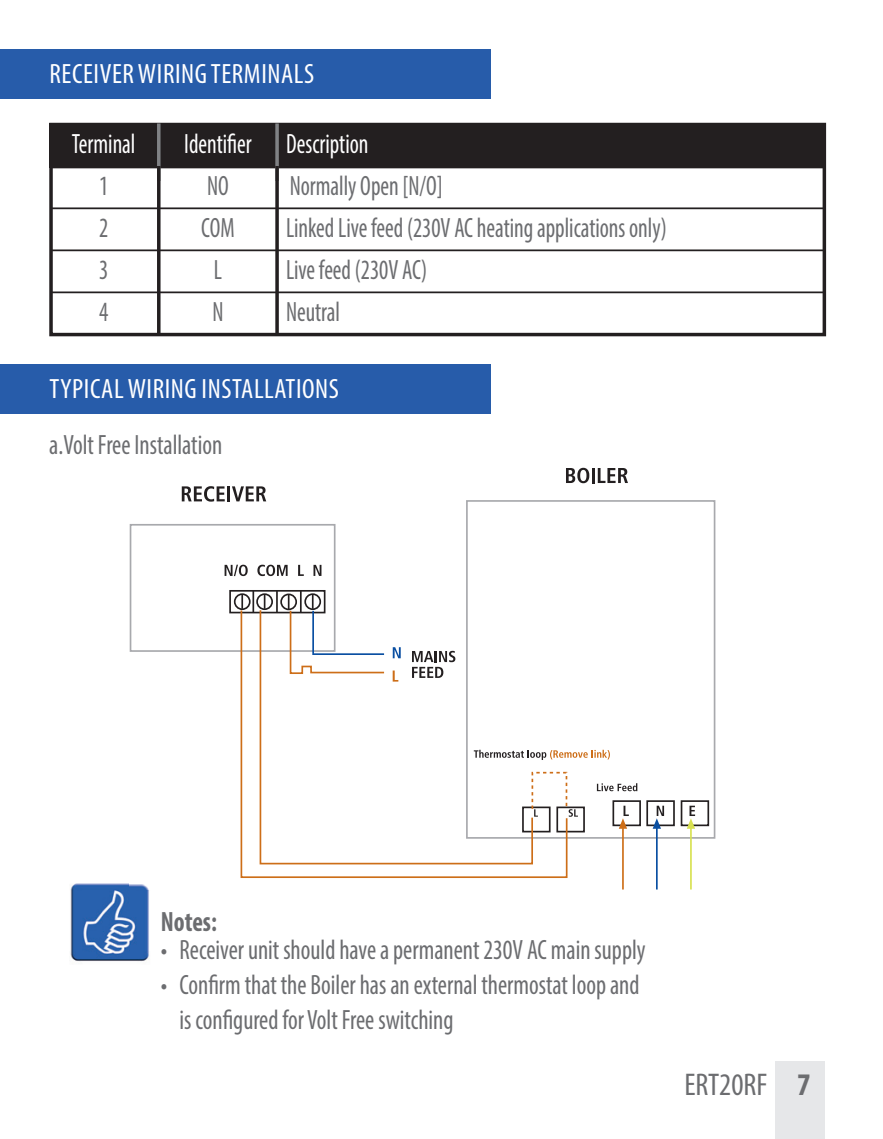
<style>
.page{position:relative;width:883px;height:1139px;background:#fff}
.page>*{position:absolute;margin:0;border:0;box-sizing:border-box;transform-origin:0 0}
.t1{font:condensed 31.5px "Myriad Pro";color:#6c6d70}
.t2{font:condensed 28px/35px "Myriad Pro";color:#6c6d70;scale:.9 1}
.t3{font:condensed 28px "Myriad Pro";color:#6c6d70;scale:.85 1}
.t4{font:condensed 28px "Myriad Pro";letter-spacing:.02em;color:#fff}
.t5{font:condensed 28px "Myriad Pro";color:#fff;scale:.85 1}
.t6{font:700 condensed 28px "Myriad Pro";color:#6c6d70;scale:.9 1}
.s1{font-weight:700}
</style>
<div class="page">
<div style="left:0;top:49px;width:490px;height:50px;background:#275caa"></div>
<div style="left:0;top:364px;width:490px;height:49px;background:#275caa"></div>
<div style="left:49px;top:123px;width:776px;height:44px;background:#231f20"></div>
<hr style="left:50px;top:167px;width:773px;height:1px;background:#231f20">
<hr style="left:50px;top:207px;width:773px;height:2px;background:#231f20">
<hr style="left:50px;top:249px;width:773px;height:2px;background:#231f20">
<hr style="left:50px;top:291px;width:773px;height:2px;background:#231f20">
<div style="left:49px;top:123px;width:776px;height:213px;border:4px solid #231f20"></div>
<hr style="left:157px;top:123px;width:3px;height:58px;background:#808285">
<hr style="left:157px;top:166px;width:3px;height:170px;background:#231f20">
<svg style="left:275px;top:123px;width:4px;height:43px"></svg>
<svg style="left:275px;top:166px;width:4px;height:170px"></svg>
<div style="left:466px;top:500px;width:249px;height:338px;border:2px solid #a8a9ad"></div>
<div style="left:130px;top:524px;width:205px;height:128px;border:2px solid #a8a9ad"></div>
<div style="left:280px;top:593px;width:17px;height:17px;border:2px solid #231f20;border-radius:50%"></div>
<svg style="left:241px;top:596px;width:2px;height:11px"></svg>
<div style="left:234px;top:593px;width:16px;height:17px;border:2px solid #231f20;border-radius:50%"></div>
<svg style="left:263px;top:596px;width:2px;height:11px"></svg>
<div style="left:256px;top:593px;width:17px;height:17px;border:2px solid #231f20;border-radius:50%"></div>
<svg style="left:276px;top:593px;width:1px;height:15px"></svg>
<hr style="left:252px;top:590px;width:2px;height:22px;background:#231f20">
<div style="left:229px;top:590px;width:96px;height:23px;border:2px solid #231f20"></div>
<div style="left:680px;top:800px;width:28px;height:26px;border:2px solid #231f20"></div>
<div style="left:646px;top:800px;width:28px;height:26px;border:2px solid #231f20"></div>
<div style="left:612px;top:800px;width:28px;height:26px;border:2px solid #231f20"></div>
<div style="left:556px;top:806px;width:28px;height:26px;border:2px solid #231f20"></div>
<svg style="left:288px;top:590px;width:48px;height:19px"></svg>
<svg style="left:239px;top:609px;width:329px;height:269px"></svg>
<hr style="left:621px;top:828px;width:2px;height:61px;background:#cd6e18">
<hr style="left:655px;top:828px;width:2px;height:61px;background:#0a4fa2">
<hr style="left:689px;top:828px;width:2px;height:61px;background:#d8e151">
<svg style="left:182px;top:486px;width:42px;height:15px"></svg>
<hr style="left:227px;top:486px;width:3px;height:15px;background:#231f20">
<svg style="left:232px;top:486px;width:34px;height:15px"></svg>
<svg style="left:566px;top:468px;width:23px;height:15px"></svg>
<hr style="left:591px;top:468px;width:3px;height:15px;background:#231f20">
<svg style="left:597px;top:468px;width:30px;height:15px"></svg>
<svg style="left:412px;top:651px;width:43px;height:27px"></svg>
<svg style="left:392px;top:647px;width:8px;height:11px"></svg>
<svg style="left:392px;top:670px;width:6px;height:11px"></svg>
<svg style="left:224px;top:564px;width:23px;height:12px"></svg>
<svg style="left:257px;top:564px;width:30px;height:12px"></svg>
<svg style="left:298px;top:565px;width:5px;height:11px"></svg>
<svg style="left:313px;top:565px;width:8px;height:11px"></svg>
<svg style="left:473px;top:750px;width:136px;height:10px"></svg>
<svg style="left:596px;top:783px;width:41px;height:8px"></svg>
<svg style="left:534px;top:809px;width:3px;height:7px"></svg>
<svg style="left:568px;top:809px;width:9px;height:7px"></svg>
<svg style="left:618px;top:805px;width:10px;height:23px"></svg>
<svg style="left:652px;top:805px;width:11px;height:23px"></svg>
<svg style="left:686px;top:805px;width:8px;height:23px"></svg>
<img style="left:70px;top:883px;width:79px;height:79px">
<img style="left:130px;top:883px;width:19px;height:6px">
<div style="left:774px;top:1061px;width:50px;height:78px;background:#e6e7e9"></div>
<p class="t4" style="left:50px;top:64px;width:266px">RECEIVER WIRING TERMINALS</p>
<p class="t5" style="left:72px;top:134px;width:76px">Terminal</p>
<p class="t5" style="left:184px;top:134px;width:218px">Identifier Description</p>
<p class="t3" style="left:99px;top:176px;width:12px">1</p>
<p class="t3" style="left:207px;top:176px;width:27px">NO</p>
<p class="t3" style="left:289px;top:176px;width:182px">Normally Open [N/O]</p>
<p class="t3" style="left:99px;top:218px;width:12px">2</p>
<p class="t3" style="left:201px;top:218px;width:41px">COM</p>
<p class="t3" style="left:286px;top:218px;width:449px">Linked Live feed (230V AC heating applications only)</p>
<p class="t3" style="left:99px;top:260px;width:12px">3</p>
<p class="t3" style="left:214px;top:260px;width:11px">L</p>
<p class="t3" style="left:286px;top:260px;width:167px">Live feed (230V AC)</p>
<p class="t3" style="left:99px;top:302px;width:12px">4</p>
<p class="t3" style="left:212px;top:302px;width:15px">N</p>
<p class="t3" style="left:286px;top:302px;width:65px">Neutral</p>
<p class="t4" style="left:50px;top:379px;width:291px">TYPICAL WIRING INSTALLATIONS</p>
<p class="t2" style="left:49px;top:430px;width:193px">a.Volt Free Installation</p>
<p class="t6" style="left:161px;top:911px;width:64px">Notes:</p>
<p class="t2" style="left:161px;top:934px;width:540px">• Receiver unit should have a permanent 230V AC main supply</p>
<p class="t2" style="left:179px;top:969px;width:512px;text-indent:-19px">• Confirm that the Boiler has an external thermostat loop and is configured for Volt Free switching</p>
<p class="t1" style="left:684px;top:1072px;width:127px">ERT20RF <span class="s1">7</span></p>
</div>
